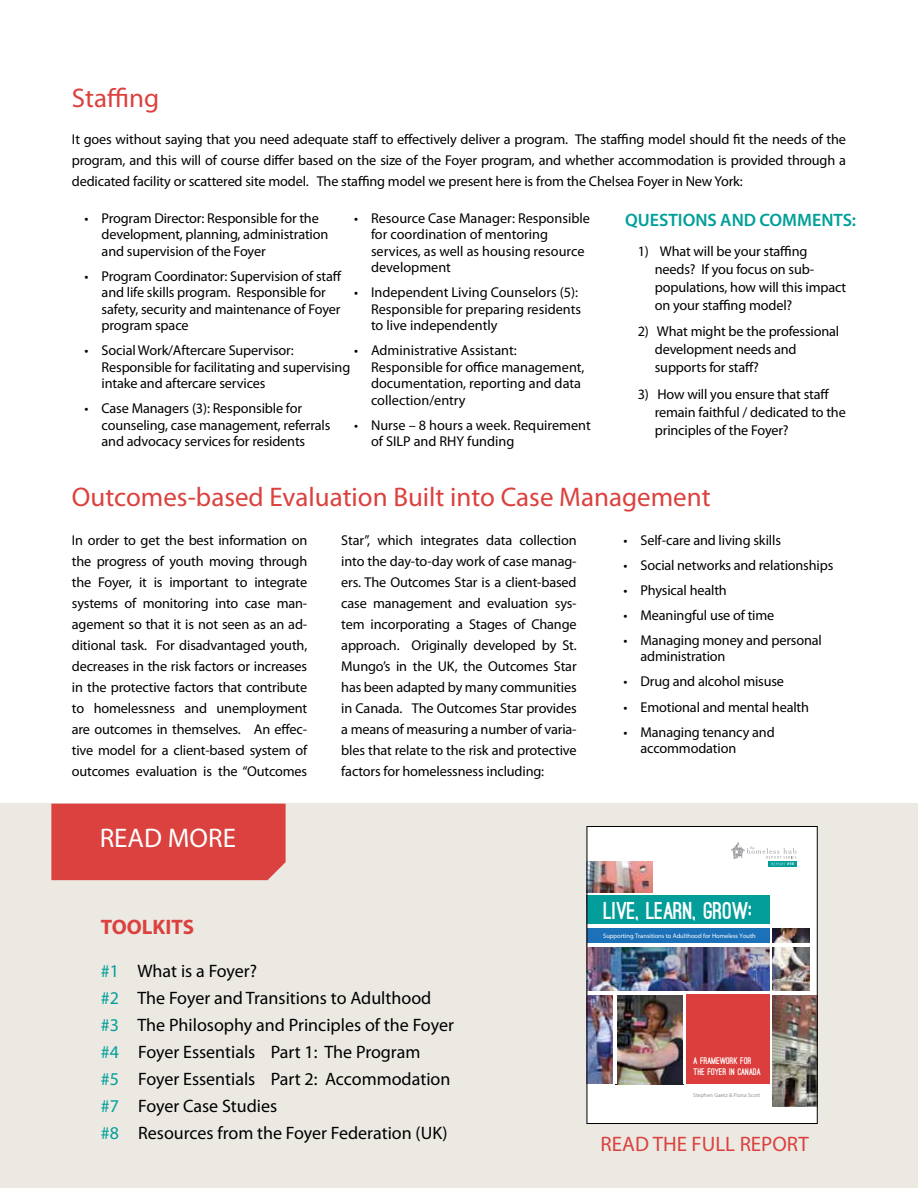
<style>
.page{position:relative;width:918px;height:1188px;background:#fff}
.page>*{position:absolute;margin:0;border:0;box-sizing:border-box;transform-origin:0 0}
.t1{font:27px "Myriad Pro";color:#db413e}
.t2{font:27px "Myriad Pro";color:#fff}
.t3{font:900 23.1px "Ostrich Sans";color:#fff}
.t4{font:21px "Myriad Pro";color:#db413e}
.t5{font:700 21px "Myriad Pro";color:#db413e}
.t6{font:18px/27px "Myriad Pro";color:#000}
.t7{font:600 18px "Myriad Pro";color:#009f99}
.t8{font:14.25px/21px "Myriad Pro";letter-spacing:-.01em;color:#000}
.t9{font:900 9.15px/10.9px "Ostrich Sans";color:#fff}
.t10{font:6.45px "Myriad Pro";color:#fff}
.t11{font:5.7px "Myriad Pro";color:#939598}
.t12{font:700 4.05px "Myriad Pro";color:#fff}
.s1{color:#009f99}
</style>
<div class="page">
<div style="left:0;top:804px;width:918px;height:384px;background:#ece9e3"></div>
<div style="left:51px;top:804px;width:235px;height:76px;background:#db413e"></div>
<div style="left:587px;top:827px;width:230px;height:297px;background:#fff"></div>
<img style="left:589px;top:998px;width:24px;height:86px">
<img style="left:589px;top:947px;width:180px;height:51px">
<div style="left:587px;top:928px;width:182px;height:17px;background:#1d71b8"></div>
<div style="left:587px;top:896px;width:182px;height:29px;background:#049e9a"></div>
<img style="left:589px;top:862px;width:64px;height:31px">
<img style="left:773px;top:928px;width:36px;height:63px">
<img style="left:773px;top:995px;width:42px;height:111px">
<img style="left:617px;top:995px;width:66px;height:89px">
<hr style="left:587px;top:992px;width:230px;height:3px;background:#fff">
<hr style="left:614px;top:995px;width:3px;height:89px;background:#fff">
<hr style="left:683px;top:995px;width:3px;height:89px;background:#fff">
<svg style="left:768px;top:865px;width:28px;height:2px"></svg>
<svg style="left:731px;top:842px;width:65px;height:23px"></svg>
<div style="left:686px;top:995px;width:83px;height:89px;background:#db3e3c"></div>
<hr style="left:587px;top:944px;width:230px;height:3px;background:#fff">
<div style="left:587px;top:826px;width:230px;height:298px;border:1px solid #000"></div>
<p class="t1" style="left:72px;top:81px;width:89px">Staffing</p>
<p class="t8" style="left:72px;top:129px;width:776px;text-align:justify">It goes without saying that you need adequate staff to effectively deliver a program. The staffing model should fit the needs of the program, and this will of course differ based on the size of the Foyer program, and whether accommodation is provided through a dedicated facility or scattered site model. The staffing model we present here is from the Chelsea Foyer in New York:</p>
<p class="t7" style="left:625px;top:208px;width:233px">QUESTIONS AND COMMENTS:</p>
<p class="t8" style="left:655px;top:242px;width:193px;line-height:18px;text-indent:-17px">1) What will be your staffing needs? If you focus on sub&shy;populations, how will this impact on your staffing model?</p>
<p class="t8" style="left:655px;top:322px;width:186px;line-height:18px;text-indent:-17px">2) What might be the professional development needs and supports for staff?</p>
<p class="t8" style="left:655px;top:385px;width:193px;line-height:18px;text-indent:-17px">3) How will you ensure that staff remain faithful / dedicated to the principles of the Foyer?</p>
<p class="t8" style="left:102px;top:210px;width:228px;line-height:16.5px;text-indent:-17px">• Program Director: Responsible for the development, planning, administration and supervision of the Foyer</p>
<p class="t8" style="left:102px;top:268px;width:242px;line-height:16.5px;text-indent:-17px">• Program Coordinator: Supervision of staff and life skills program. Responsible for safety, security and maintenance of Foyer program space</p>
<p class="t8" style="left:102px;top:342px;width:250px;line-height:16.5px;text-indent:-17px">• Social Work/Aftercare Supervisor:<br>Responsible for facilitating and supervising intake and aftercare services</p>
<p class="t8" style="left:102px;top:400px;width:230px;line-height:16.5px;text-indent:-17px">• Case Managers (3): Responsible for counseling, case management, referrals and advocacy services for residents</p>
<p class="t8" style="left:371px;top:210px;width:220px;line-height:16.5px;text-indent:-17px">• Resource Case Manager: Responsible for coordination of mentoring services, as well as housing resource development</p>
<p class="t8" style="left:371px;top:284px;width:212px;line-height:16.5px;text-indent:-17px">• Independent Living Counselors (5):<br>Responsible for preparing residents to live independently</p>
<p class="t8" style="left:371px;top:342px;width:215px;line-height:16.5px;text-indent:-17px">• Administrative Assistant:<br>Responsible for office management, documentation, reporting and data collection/entry</p>
<p class="t8" style="left:371px;top:417px;width:221px;line-height:16.5px;text-indent:-17px">• Nurse – 8 hours a week. Requirement of SILP and RHY funding</p>
<p class="t1" style="left:72px;top:481px;width:640px">Outcomes-based Evaluation Built into Case Management</p>
<p class="t8" style="left:72px;top:529px;width:237px;text-align:justify">In order to get the best information on the progress of youth moving through the Foyer, it is important to integrate systems of monitoring into case man&shy;agement so that it is not seen as an ad&shy;ditional task. For disadvantaged youth, decreases in the risk factors or increases in the protective factors that contribute to homelessness and unemployment are outcomes in themselves. An effec&shy;tive model for a client-based system of outcomes evaluation is the “Outcomes</p>
<p class="t8" style="left:341px;top:529px;width:237px;text-align:justify">Star”, which integrates data collection into the day-to-day work of case manag&shy;ers. The Outcomes Star is a client-based case management and evaluation sys&shy;tem incorporating a Stages of Change approach. Originally developed by St.<br>Mungo’s in the UK, the Outcomes Star has been adapted by many communities in Canada. The Outcomes Star provides a means of measuring a number of varia&shy;bles that relate to the risk and protective factors for homelessness including:</p>
<p class="t8" style="left:623px;top:529px;width:159px">• Self-care and living skills</p>
<p class="t8" style="left:623px;top:554px;width:211px">• Social networks and relationships</p>
<p class="t8" style="left:623px;top:579px;width:105px">• Physical health</p>
<p class="t8" style="left:623px;top:604px;width:152px">• Meaningful use of time</p>
<p class="t8" style="left:640px;top:632px;width:183px;line-height:16.5px;text-indent:-17px">• Managing money and personal administration</p>
<p class="t8" style="left:623px;top:671px;width:162px">• Drug and alcohol misuse</p>
<p class="t8" style="left:623px;top:696px;width:187px">• Emotional and mental health</p>
<p class="t8" style="left:640px;top:723px;width:136px;line-height:16.5px;text-indent:-17px">• Managing tenancy and accommodation</p>
<p class="t2" style="left:100px;top:821px;width:138px">READ MORE</p>
<p class="t5" style="left:101px;top:913px;width:95px">TOOLKITS</p>
<p class="t6" style="left:101px;top:957px;width:354px"><span class="s1">#1</span> What is a Foyer?<br><span class="s1">#2</span> The Foyer and Transitions to Adulthood <span class="s1">#3</span> The Philosophy and Principles of the Foyer <span class="s1">#4</span> Foyer Essentials Part 1: The Program<br><span class="s1">#5</span> Foyer Essentials Part 2: Accommodation <span class="s1">#7</span> Foyer Case Studies<br><span class="s1">#8</span> Resources from the Foyer Federation (UK)</p>
<p class="t3" style="left:604px;top:902px;width:150px">LIVE, LEARN, GROW:</p>
<p class="t10" style="left:603px;top:932px;width:154px">Supporting Transitions to Adulthood for Homeless Youth</p>
<p class="t12" style="left:787px;top:861px;width:8px">#10</p>
<p class="t9" style="left:694px;top:1055px;width:69px">A FRAMEWORK FOR<br>THE FOYER IN CANADA</p>
<p class="t11" style="left:693px;top:1091px;width:69px">Stephen Gaetz &amp; Fiona Scott</p>
<p class="t4" style="left:601px;top:1131px;width:198px">READ THE FULL REPORT</p>
</div>
